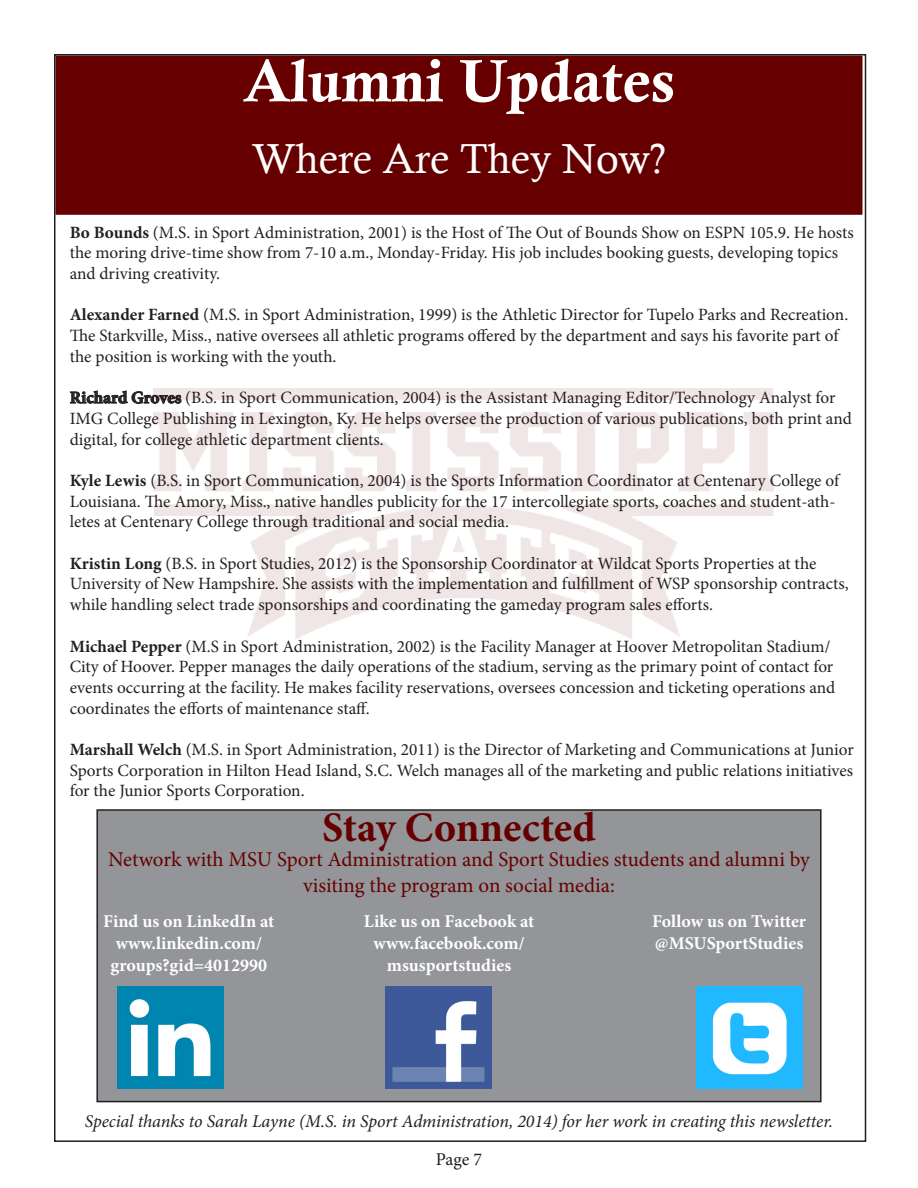
<style>
.page{position:relative;width:918px;height:1188px;background:#fff}
.page>*{position:absolute;margin:0;border:0;box-sizing:border-box;transform-origin:0 0}
.t1{font:60px "Calis MT Bol";color:#fff}
.t2{font:42px "Calisto";color:#fff}
.t3{font:700 42px "Minion Pro";color:#600}
.t4{font:21px/25.2px "Minion Pro";color:#600;text-align:center}
.t5{font:700 18px/21.6px "Minion Pro";color:#fff}
.t6{font:italic 18px "Minion Pro";letter-spacing:-.01em;color:#231f20}
.t7{font:18px "Minion Pro";color:#231f20}
.t8{font:17.25px/20.7px "Minion Pro";color:#231f20}
.s1{font-weight:700}
</style>
<div class="page">
<div style="left:54px;top:54px;width:810px;height:162px;background:#600"></div>
<div style="left:52px;top:52px;width:814px;height:166px;border:3px solid #fff"></div>
<svg style="left:70px;top:390px;width:83px;height:14px"></svg>
<div style="left:97px;top:810px;width:724px;height:292px;background:#939598"></div>
<div style="left:96px;top:809px;width:726px;height:293px;border:2px solid #231f20"></div>
<img style="left:117px;top:986px;width:106px;height:103px">
<img style="left:385px;top:986px;width:106px;height:103px">
<img style="left:697px;top:986px;width:106px;height:103px">
<img style="left:153px;top:389px;width:621px;height:250px">
<p class="t1" style="left:243px;top:46px;width:434px">Alumni Updates</p>
<p class="t2" style="left:252px;top:135px;width:416px">Where Are They Now?</p>
<p class="t8" style="left:70px;top:222px;width:786px"><span class="s1">Bo Bounds</span> (M.S. in Sport Administration, 2001) is the Host of The Out of Bounds Show on ESPN 105.9. He hosts the moring drive-time show from 7-10 a.m., Monday-Friday. His job includes booking guests, developing topics and driving creativity.</p>
<p class="t8" style="left:70px;top:305px;width:780px"><span class="s1">Alexander Farned</span> (M.S. in Sport Administration, 1999) is the Athletic Director for Tupelo Parks and Recreation.<br>The Starkville, Miss., native oversees all athletic programs offered by the department and says his favorite part of the position is working with the youth.</p>
<p class="t8" style="left:70px;top:387px;width:784px"><span class="s1">Richard Groves</span> (B.S. in Sport Communication, 2004) is the Assistant Managing Editor/Technology Analyst for<br>IMG College Publishing in Lexington, Ky. He helps oversee the production of various publications, both print and digital, for college athletic department clients.</p>
<p class="t8" style="left:70px;top:470px;width:771px"><span class="s1">Kyle Lewis</span> (B.S. in Sport Communication, 2004) is the Sports Information Coordinator at Centenary College of<br>Louisiana. The Amory, Miss., native handles publicity for the 17 intercollegiate sports, coaches and student-ath&shy;letes at Centenary College through traditional and social media.</p>
<p class="t8" style="left:70px;top:553px;width:780px"><span class="s1">Kristin Long</span> (B.S. in Sport Studies, 2012) is the Sponsorship Coordinator at Wildcat Sports Properties at the<br>University of New Hampshire. She assists with the implementation and fulfillment of WSP sponsorship contracts, while handling select trade sponsorships and coordinating the gameday program sales efforts.</p>
<p class="t8" style="left:70px;top:636px;width:767px"><span class="s1">Michael Pepper</span> (M.S in Sport Administration, 2002) is the Facility Manager at Hoover Metropolitan Stadium/ City of Hoover. Pepper manages the daily operations of the stadium, serving as the primary point of contact for events occurring at the facility. He makes facility reservations, oversees concession and ticketing operations and coordinates the efforts of maintenance staff.</p>
<p class="t8" style="left:70px;top:739px;width:786px;text-align:justify"><span class="s1">Marshall Welch</span> (M.S. in Sport Administration, 2011) is the Director of Marketing and Communications at Junior Sports Corporation in Hilton Head Island, S.C. Welch manages all of the marketing and public relations initiatives for the Junior Sports Corporation.</p>
<p class="t3" style="left:322px;top:798px;width:275px">Stay Connected</p>
<p class="t4" style="left:108px;top:847px;width:703px">Network with MSU Sport Administration and Sport Studies students and alumni by visiting the program on social media:</p>
<p class="t5" style="left:103px;top:911px;width:173px">Find us on LinkedIn at</p>
<p class="t5" style="left:110px;top:932px;width:158px">www.linkedin.com/ groups?gid=4012990</p>
<p class="t5" style="left:364px;top:911px;width:172px">Like us on Facebook at</p>
<p class="t5" style="left:374px;top:932px;width:152px">www.facebook.com/</p>
<p class="t5" style="left:387px;top:954px;width:126px">msusportstudies</p>
<p class="t5" style="left:652px;top:911px;width:155px">Follow us on Twitter</p>
<p class="t5" style="left:655px;top:932px;width:150px">@MSUSportStudies</p>
<p class="t6" style="left:85px;top:1109px;width:750px">Special thanks to Sarah Layne (M.S. in Sport Administration, 2014) for her work in creating this newsletter.</p>
<p class="t7" style="left:436px;top:1147px;width:48px">Page 7</p>
</div>
